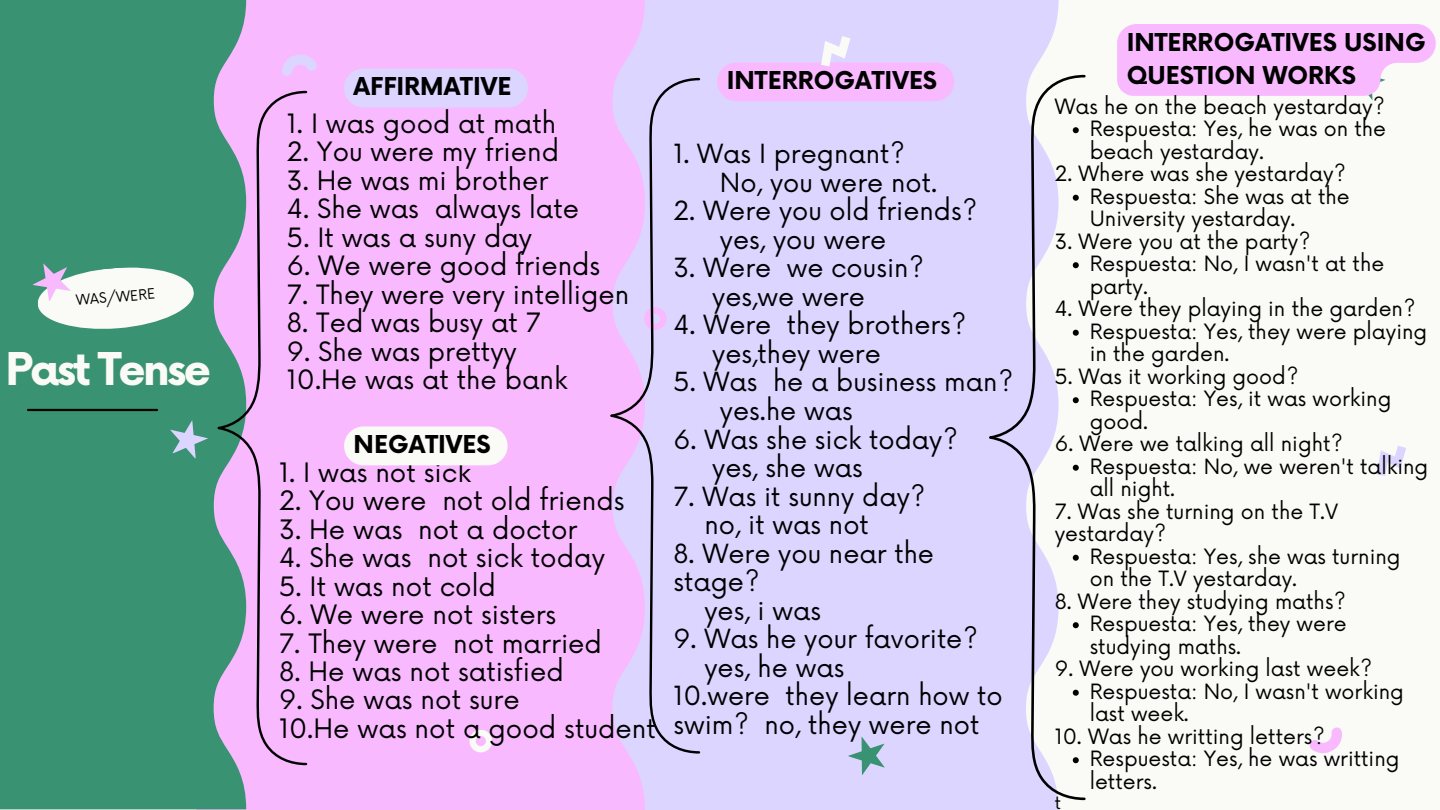
<style>
.page{position:relative;width:1440px;height:810px;background:#fafaf6}
.page>*{position:absolute;margin:0;border:0;box-sizing:border-box;transform-origin:0 0}
.t1{font:700 44px "Now";letter-spacing:-.065em;color:#fafaf6}
.t2{font:26.1px/28.4px "Now";color:#000}
.t3{font:26px/28.5px "Now";color:#000}
.t4{font:25.7px/28.5px "Now";color:#000}
.t5{font:700 24px/33px "Now";color:#000}
.t6{font:20.6px/22.5px "Now";color:#000}
.t7{font:17.2px "Now";color:#000}
.t8{font:14px "Now";color:#000}
</style>
<div class="page">
<div style="left:645px;top:0;width:414px;height:810px;background:#dcd5ff"></div>
<div style="left:196px;top:0;width:449px;height:810px;background:#f9b9ff"></div>
<div style="left:0;top:0;width:246px;height:809px;background:#399272"></div>
<svg style="left:216px;top:90px;width:92px;height:676px;background:#d3ade1"></svg>
<svg style="left:32px;top:263px;width:163px;height:69px"></svg>
<svg style="left:170px;top:420px;width:38px;height:39px"></svg>
<hr style="left:28px;top:409px;width:129px;height:2px;background:#000">
<svg style="left:469px;top:730px;width:23px;height:22px"></svg>
<svg style="left:281px;top:53px;width:37px;height:23px"></svg>
<svg style="left:1377px;top:446px;width:29px;height:30px"></svg>
<div style="left:344px;top:69px;width:184px;height:38px;background:#dcd5ff;border-radius:19px"></div>
<div style="left:344px;top:426px;width:164px;height:39px;background:#fafaf6;border-radius:19px"></div>
<div style="left:717px;top:62px;width:237px;height:39px;background:#f9b9ff;border-radius:19px"></div>
<svg style="left:848px;top:736px;width:37px;height:39px"></svg>
<svg style="left:821px;top:36px;width:29px;height:30px"></svg>
<svg style="left:1309px;top:727px;width:33px;height:26px"></svg>
<svg style="left:609px;top:77px;width:92px;height:678px;background:#dbc8f7"></svg>
<svg style="left:1117px;top:24px;width:319px;height:76px;background:#f8c2fd"></svg>
<svg style="left:988px;top:74px;width:98px;height:727px"></svg>
<p class="t8" style="left:75px;top:292px;width:81px;rotate:-5deg">WAS/WERE</p>
<h1 class="t1" style="left:6px;top:346px;width:207px">Past Tense</h1>
<p class="t5" style="left:354px;top:71px;width:159px">AFFIRMATIVE</p>
<p class="t3" style="left:287px;top:111px;width:271px">1. I was good at math</p>
<p class="t3" style="left:287px;top:139px;width:274px">2. You were my friend</p>
<p class="t3" style="left:287px;top:168px;width:263px">3. He was mi brother</p>
<p class="t3" style="left:287px;top:196px;width:294px">4. She was always late</p>
<p class="t3" style="left:287px;top:225px;width:247px">5. It was a suny day</p>
<p class="t3" style="left:287px;top:253px;width:315px">6. We were good friends</p>
<p class="t3" style="left:287px;top:282px;width:344px">7. They were very intelligen</p>
<p class="t3" style="left:287px;top:310px;width:255px">8. Ted was busy at 7</p>
<p class="t3" style="left:287px;top:339px;width:282px">9. She was prettyy<br>10.He was at the bank</p>
<p class="t5" style="left:354px;top:429px;width:139px">NEGATIVES</p>
<p class="t2" style="left:279px;top:460px;width:193px">1. I was not sick</p>
<p class="t2" style="left:279px;top:488px;width:347px">2. You were not old friends</p>
<p class="t2" style="left:279px;top:517px;width:300px">3. He was not a doctor</p>
<p class="t2" style="left:279px;top:545px;width:328px">4. She was not sick today</p>
<p class="t2" style="left:279px;top:573px;width:218px">5. It was not cold</p>
<p class="t2" style="left:279px;top:602px;width:279px">6. We were not sisters</p>
<p class="t2" style="left:279px;top:630px;width:324px">7. They were not married</p>
<p class="t2" style="left:279px;top:659px;width:286px">8. He was not satisfied</p>
<p class="t2" style="left:279px;top:687px;width:378px">9. She was not sure<br>10.He was not a good student</p>
<p class="t5" style="left:727px;top:65px;width:212px">INTERROGATIVES</p>
<p class="t4" style="left:720px;top:141px;width:219px;text-indent:-46px">1. Was I pregnant?<br>No, you were not.</p>
<p class="t4" style="left:720px;top:198px;width:259px;text-indent:-46px">2. Were you old friends? yes, you were</p>
<p class="t4" style="left:712px;top:255px;width:213px;text-indent:-39px">3. Were we cousin? yes,we were</p>
<p class="t4" style="left:712px;top:312px;width:256px;text-indent:-39px">4. Were they brothers? yes,they were</p>
<p class="t4" style="left:720px;top:369px;width:295px;text-indent:-46px">5. Was he a business man? yes.he was</p>
<p class="t4" style="left:712px;top:426px;width:247px;text-indent:-39px">6. Was she sick today? yes, she was</p>
<p class="t4" style="left:704px;top:483px;width:222px;text-indent:-31px">7. Was it sunny day? no, it was not</p>
<p class="t4" style="left:673px;top:540px;width:262px">8. Were you near the</p>
<p class="t4" style="left:673px;top:569px;width:88px">stage?</p>
<p class="t4" style="left:704px;top:597px;width:118px">yes, i was</p>
<p class="t4" style="left:673px;top:626px;width:306px">9. Was he your favorite?</p>
<p class="t4" style="left:704px;top:655px;width:141px">yes, he was</p>
<p class="t4" style="left:673px;top:683px;width:331px">10.were they learn how to</p>
<p class="t4" style="left:673px;top:712px;width:307px">swim? no, they were not</p>
<p class="t5" style="left:1127px;top:27px;width:301px">INTERROGATIVES USING<br>QUESTION WORKS</p>
<p class="t6" style="left:1090px;top:119px;width:298px">Respuesta: Yes, he was on the beach yestarday.</p>
<p class="t6" style="left:1090px;top:186px;width:262px">Respuesta: She was at the<br>University yestarday.</p>
<p class="t6" style="left:1090px;top:254px;width:296px">Respuesta: No, I wasn't at the party.</p>
<p class="t6" style="left:1090px;top:321px;width:339px">Respuesta: Yes, they were playing in the garden.</p>
<p class="t6" style="left:1090px;top:389px;width:303px">Respuesta: Yes, it was working good.</p>
<p class="t6" style="left:1090px;top:456px;width:340px">Respuesta: No, we weren't talking all night.</p>
<p class="t6" style="left:1055px;top:96px;width:332px">Was he on the beach yestarday?</p>
<p class="t6" style="left:1055px;top:164px;width:293px">2. Where was she yestarday?</p>
<p class="t6" style="left:1055px;top:231px;width:257px">3. Were you at the party?</p>
<p class="t6" style="left:1055px;top:299px;width:362px">4. Were they playing in the garden?</p>
<p class="t6" style="left:1055px;top:366px;width:245px">5. Was it working good?</p>
<p class="t6" style="left:1055px;top:434px;width:290px">6. Were we talking all night?</p>
<p class="t6" style="left:1055px;top:501px;width:285px">7. Was she turning on the T.V yestarday?</p>
<p class="t6" style="left:1090px;top:546px;width:312px">Respuesta: Yes, she was turning on the T.V yestarday.</p>
<p class="t6" style="left:1090px;top:614px;width:258px">Respuesta: Yes, they were studying maths.</p>
<p class="t6" style="left:1090px;top:681px;width:316px">Respuesta: No, I wasn't working last week.</p>
<p class="t6" style="left:1090px;top:749px;width:311px">Respuesta: Yes, he was writting letters.</p>
<p class="t6" style="left:1055px;top:591px;width:293px">8. Were they studying maths?</p>
<p class="t6" style="left:1055px;top:659px;width:319px">9. Were you working last week?</p>
<p class="t6" style="left:1055px;top:726px;width:271px">10. Was he writting letters?</p>
<p class="t7" style="left:1055px;top:793px;width:8px">t</p>
</div>
